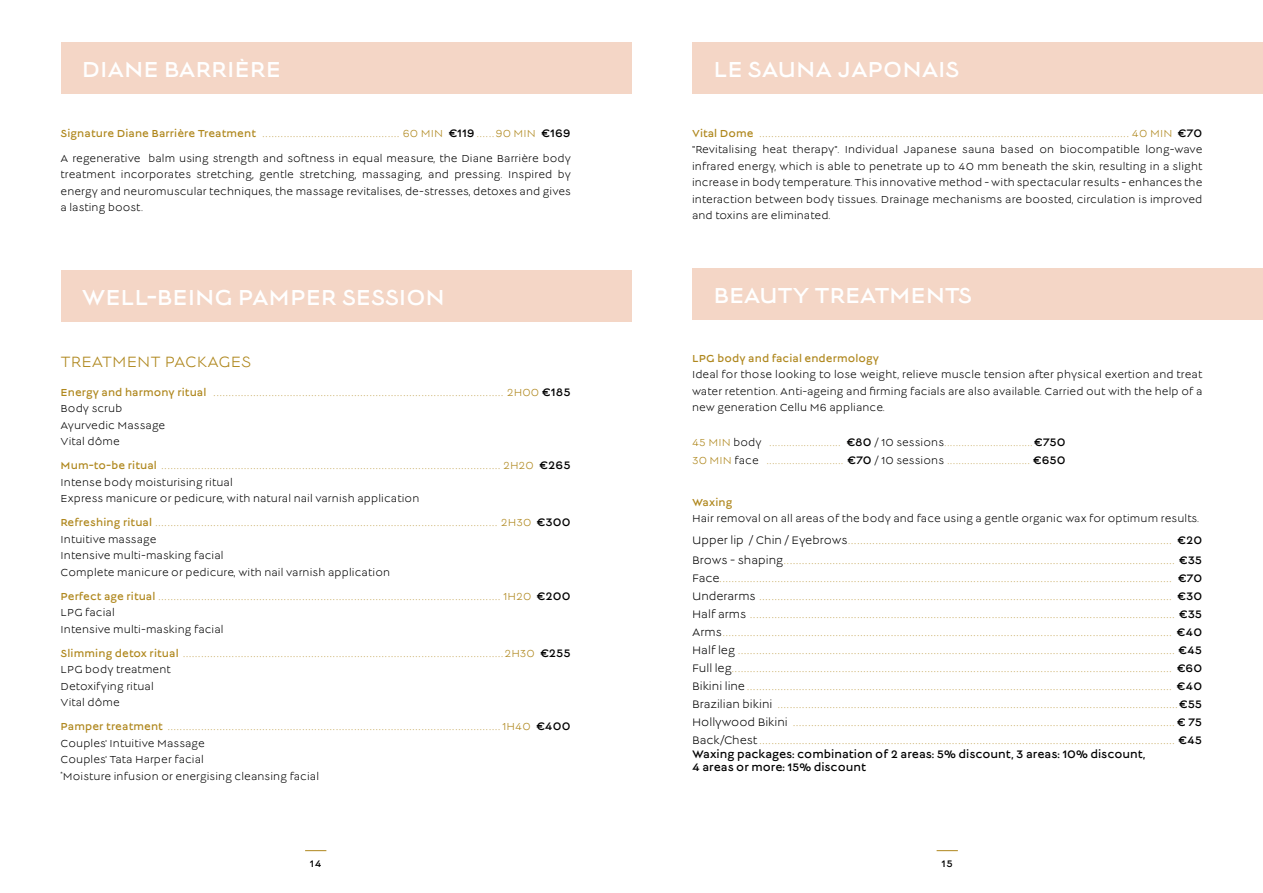
<style>
.page{position:relative;width:1263px;height:893px;background:#fff}
.page>*{position:absolute;margin:0;border:0;box-sizing:border-box;transform-origin:0 0}
.t1{font:24px "Lucien";color:#fff}
.t2{font:24px "Lucien";letter-spacing:-.02em;color:#fff}
.t3{font:16.5px "Lucien";letter-spacing:-.01em;color:#af871d}
.t4{font:12px/18px "Lucien";color:#af871d}
.t5{font:12px/13.5px "Lucien";color:#000}
.t6{font:11.25px/16.5px "Lucien";letter-spacing:.01em;color:#000}
.t7{font:11.25px/18px "Lucien";letter-spacing:.01em;color:#af871d}
.t8{font:11.25px "Lucien";letter-spacing:.01em;color:#af871d}
.t9{font:10.5px "Lucien";color:#000}
.s1{font-size:11.25px}
.s2{color:#000}
.s3{font-size:12px;color:#000}
</style>
<div class="page">
<svg style="left:305px;top:850px;width:21px;height:1px"></svg>
<svg style="left:936px;top:850px;width:22px;height:1px"></svg>
<div style="left:61px;top:43px;width:570px;height:51px;background:#f4d6c6"></div>
<div style="left:61px;top:270px;width:570px;height:51px;background:#f4d6c6"></div>
<div style="left:692px;top:43px;width:571px;height:51px;background:#f4d6c6"></div>
<div style="left:692px;top:268px;width:571px;height:51px;background:#f4d6c6"></div>
<h1 class="t1" style="left:82px;top:59px;width:200px">DIANE BARRIÈRE</h1>
<p class="t4" style="left:61px;top:125px;width:512px"><span class="s1">Signature Diane Barrière Treatment</span> ............................................. <span class="s1">60 MIN</span> <span class="s2">€119</span>......<span class="s1">90 MIN</span> <span class="s2">€169</span></p>
<p class="t6" style="left:61px;top:151px;width:512px;text-align:justify">A regenerative balm using strength and softness in equal measure, the Diane Barrière body treatment incorporates stretching, gentle stretching, massaging, and pressing. Inspired by energy and neuromuscular techniques, the massage revitalises, de-stresses, detoxes and gives a lasting boost.</p>
<h1 class="t1" style="left:82px;top:286px;width:364px">WELL-BEING PAMPER SESSION</h1>
<h2 class="t3" style="left:61px;top:355px;width:192px">TREATMENT PACKAGES</h2>
<p class="t4" style="left:61px;top:384px;width:512px"><span class="s1">Energy and harmony ritual</span> ............................................................................................... <span class="s1">2H00</span> <span class="s2">€185</span></p>
<p class="t6" style="left:61px;top:401px;width:106px">Body scrub<br>Ayurvedic Massage<br>Vital dôme</p>
<p class="t4" style="left:61px;top:457px;width:512px"><span class="s1">Mum-to-be ritual</span> ............................................................................................................... <span class="s1">2H20</span> <span class="s2">€265</span></p>
<p class="t6" style="left:61px;top:475px;width:360px">Intense body moisturising ritual<br>Express manicure or pedicure, with natural nail varnish application</p>
<p class="t4" style="left:61px;top:514px;width:512px"><span class="s1">Refreshing ritual</span> ................................................................................................................ <span class="s1">2H30</span> <span class="s2">€300</span></p>
<p class="t6" style="left:61px;top:532px;width:331px">Intuitive massage<br>Intensive multi-masking facial<br>Complete manicure or pedicure, with nail varnish application</p>
<p class="t4" style="left:61px;top:588px;width:512px"><span class="s1">Perfect age ritual</span> ................................................................................................................ <span class="s1">1H20</span> <span class="s2">€200</span></p>
<p class="t6" style="left:61px;top:605px;width:165px">LPG facial<br>Intensive multi-masking facial</p>
<p class="t4" style="left:61px;top:645px;width:512px"><span class="s1">Slimming detox ritual</span> .........................................................................................................<span class="s1">2H30</span> <span class="s2">€255</span></p>
<p class="t6" style="left:61px;top:662px;width:112px">LPG body treatment<br>Detoxifying ritual<br>Vital dôme</p>
<p class="t4" style="left:61px;top:718px;width:512px"><span class="s1">Pamper treatment</span> .............................................................................................................<span class="s1">1H40</span> <span class="s2">€400</span></p>
<p class="t6" style="left:61px;top:736px;width:260px">Couples' Intuitive Massage<br>Couples' Tata Harper facial<br><sup>*</sup>Moisture infusion or energising cleansing facial</p>
<h1 class="t1" style="left:713px;top:59px;width:248px">LE SAUNA JAPONAIS</h1>
<p class="t4" style="left:692px;top:125px;width:512px"><span class="s1">Vital Dome</span> ......................................................................................................................... <span class="s1">40 MIN</span> <span class="s2">€70</span></p>
<p class="t6" style="left:692px;top:142px;width:512px;text-align:justify">"Revitalising heat therapy". Individual Japanese sauna based on biocompatible long-wave infrared energy, which is able to penetrate up to 40 mm beneath the skin, resulting in a slight increase in body temperature. This innovative method - with spectacular results - enhances the interaction between body tissues. Drainage mechanisms are boosted, circulation is improved and toxins are eliminated.</p>
<h1 class="t2" style="left:713px;top:284px;width:260px">BEAUTY TREATMENTS</h1>
<p class="t8" style="left:692px;top:353px;width:189px">LPG body and facial endermology</p>
<p class="t6" style="left:692px;top:367px;width:512px;text-align:justify">Ideal for those looking to lose weight, relieve muscle tension after physical exertion and treat water retention. Anti-ageing and firming facials are also available. Carried out with the help of a new generation Cellu M6 appliance.</p>
<p class="t7" style="left:692px;top:434px;width:375px">45 MIN <span class="s2">body</span> ......................... <span class="s3">€80</span> <span class="s2">/ 10 sessions</span>...............................<span class="s3">€750<br></span>30 MIN <span class="s2">face</span> ........................... <span class="s3">€70</span> <span class="s2">/ 10 sessions</span> ............................. <span class="s3">€650</span></p>
<p class="t8" style="left:692px;top:497px;width:42px">Waxing</p>
<p class="t6" style="left:692px;top:511px;width:509px">Hair removal on all areas of the body and face using a gentle organic wax for optimum results.</p>
<p class="t4" style="left:692px;top:531px;width:512px;line-height:20.1px"><span class="s2">Upper lip / Chin / Eyebrows</span>.......................................................................................................... <span class="s2">€20<br></span><span class="s2">Brows - shaping</span>................................................................................................................................ <span class="s2">€35</span></p>
<p class="t4" style="left:692px;top:570px;width:512px;text-align:justify"><span class="s2">Face</span>.................................................................................................................................................... <span class="s2">€70<br></span><span class="s2">Underarms</span> ....................................................................................................................................... <span class="s2">€30<br></span><span class="s2">Half arms</span> ........................................................................................................................................... <span class="s2">€35<br></span><span class="s2">Arms</span>................................................................................................................................................... <span class="s2">€40<br></span><span class="s2">Half leg</span> ............................................................................................................................................... <span class="s2">€45<br></span><span class="s2">Full leg</span>................................................................................................................................................ <span class="s2">€60<br></span><span class="s2">Bikini line</span>........................................................................................................................................... <span class="s2">€40<br></span><span class="s2">Brazilian bikini</span> ...................................................................................................................................<span class="s2">€55<br></span><span class="s2">Hollywood Bikini</span> .............................................................................................................................<span class="s2">€ 75<br></span><span class="s2">Back/Chest</span>........................................................................................................................................ <span class="s2">€45</span></p>
<p class="t5" style="left:692px;top:748px;width:455px">Waxing packages: combination of 2 areas: 5% discount, 3 areas: 10% discount,<br>4 areas or more: 15% discount</p>
<p class="t9" style="left:310px;top:859px;width:14px">14</p>
<p class="t9" style="left:941px;top:859px;width:13px">15</p>
</div>
